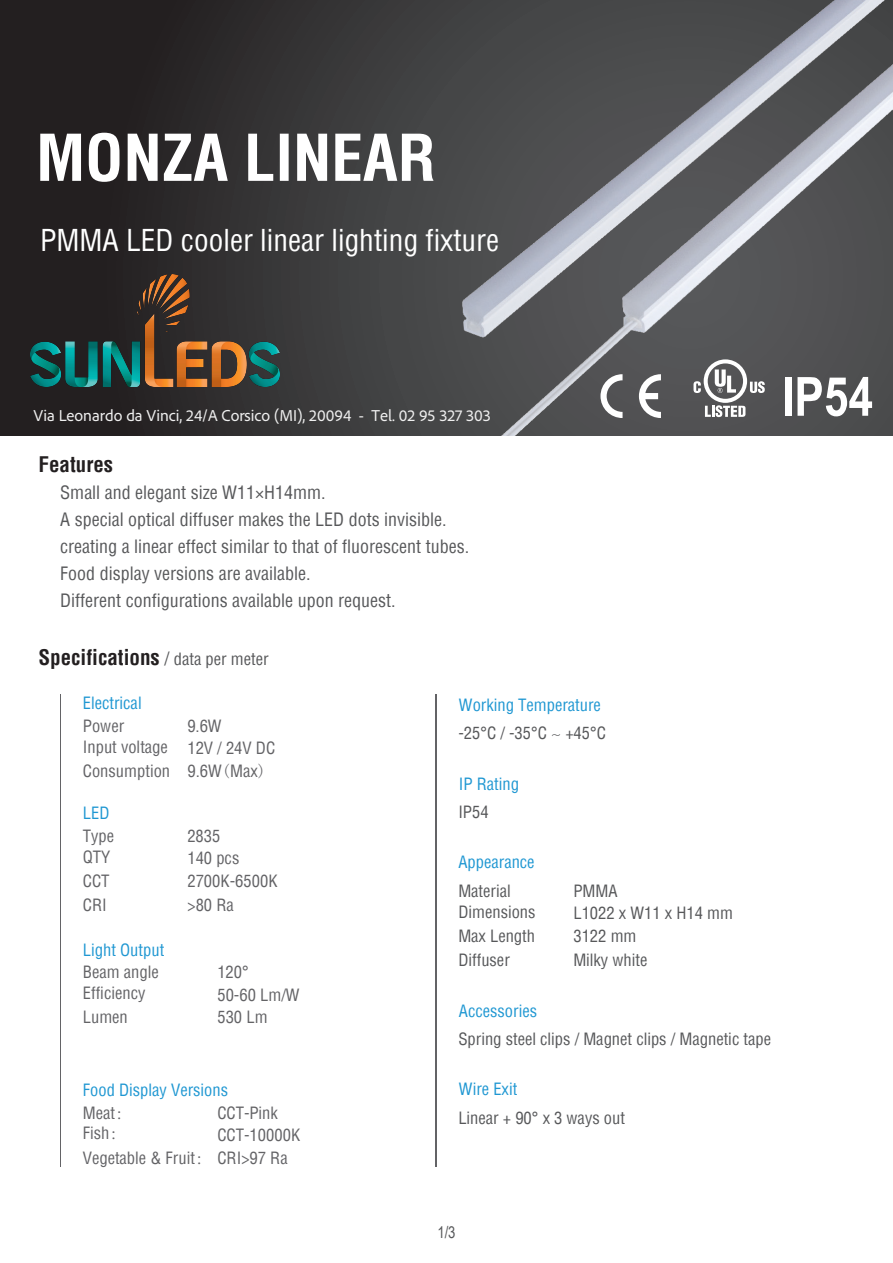
<style>
.page{position:relative;width:893px;height:1263px;background:#fff}
.page>*{position:absolute;margin:0;border:0;box-sizing:border-box;transform-origin:0 0}
.t1{font:700 condensed 62.85px "Helvetica";color:#fff}
.t2{font:700 54px "Arial Narrow";color:#fff}
.t3{font:condensed 29.4px "Helvetica";color:#fff}
.t4{font:700 condensed 21px "Helvetica";color:#231f20}
.t5{font:condensed 18px/27px "Helvetica";color:#57585a}
.t6{font:condensed 16.5px/22.5px "Helvetica";color:#636366}
.t7{font:condensed 16.5px/22.5px "Helvetica";color:#57585a}
.t8{font:condensed 16.5px/28.5px "Helvetica";color:#1f97d2}
.t9{font:16.5px "Adobe Clean";color:#efefef}
.t10{font:16.5px "Arial";color:#57585a;scale:.79 1}
.s1{font-weight:400;font-size:18px;color:#57585a}
.s2{font-weight:400;font-size:16.5px;color:#57585a}
.s3{font-family:"Sim Sun Ext B";font-stretch:normal}
.s4{color:#636366}
.s5{font-family:"Adobe Song Std";font-weight:300;font-stretch:normal;color:#636366}
.s6{font-family:"Adobe Song Std";font-weight:300;font-stretch:normal}
.s7{color:#57585a}
.s8{font-family:"Adobe Song Std";font-weight:300;font-stretch:normal;color:#57585a}
</style>
<div class="page">
<div style="left:0;top:0;width:893px;height:435px;background:#231f20"></div>
<img style="left:201px;top:0;width:692px;height:435px">
<hr style="left:60px;top:694px;width:1px;height:472px;background:#636366">
<hr style="left:436px;top:694px;width:1px;height:472px;background:#636366">
<svg style="left:693px;top:359px;width:72px;height:58px;background:#838385"></svg>
<svg style="left:600px;top:374px;width:61px;height:44px;background:#858587"></svg>
<img style="left:30px;top:275px;width:250px;height:111px">
<h1 class="t1" style="left:36px;top:116px;width:402px">MONZA LINEAR</h1>
<h3 class="t3" style="left:40px;top:221px;width:460px">PMMA LED cooler linear lighting fixture</h3>
<p class="t9" style="left:34px;top:405px;width:459px">Via Leonardo da Vinci, 24/A Corsico (MI), 20094 - Tel. 02 95 327 303</p>
<p class="t4" style="left:39px;top:450px;width:76px">Features</p>
<p class="t5" style="left:60px;top:479px;width:410px">Small and elegant size W11×H14mm.<br>A special optical diffuser makes the LED dots invisible. creating a linear effect similar to that of fluorescent tubes.<br>Food display versions are available.<br>Different configurations available upon request.</p>
<h2 class="t2" style="left:782px;top:356px;width:93px">IP54</h2>
<p class="t4" style="left:39px;top:643px;width:232px">Specifications <span class="s1">/</span> <span class="s2">data per meter</span></p>
<p class="t8" style="left:83px;top:689px;width:60px">Electrical</p>
<p class="t6" style="left:83px;top:714px;width:43px">Power</p>
<p class="t6" style="left:187px;top:714px;width:36px">9.6W</p>
<p class="t6" style="left:83px;top:759px;width:89px">Consumption</p>
<p class="t6" style="left:83px;top:735px;width:87px">Input voltage</p>
<p class="t6" style="left:187px;top:737px;width:89px">12V / 24V DC<br>9.6W<span class="s3">(</span>Max<span class="s3">)</span></p>
<p class="t8" style="left:83px;top:799px;width:28px">LED</p>
<p class="t6" style="left:83px;top:824px;width:33px">Type</p>
<p class="t6" style="left:187px;top:824px;width:35px">2835</p>
<p class="t6" style="left:83px;top:869px;width:28px">CCT</p>
<p class="t6" style="left:83px;top:845px;width:29px">QTY</p>
<p class="t6" style="left:83px;top:893px;width:25px">CRI</p>
<p class="t6" style="left:187px;top:893px;width:48px">&gt;80 Ra</p>
<p class="t6" style="left:187px;top:847px;width:92px">140 pcs<br>2700K-6500K</p>
<p class="t8" style="left:83px;top:935px;width:83px">Light Output</p>
<p class="t6" style="left:83px;top:960px;width:77px">Beam angle</p>
<p class="t6" style="left:217px;top:960px;width:33px">120°</p>
<p class="t6" style="left:83px;top:1005px;width:47px">Lumen</p>
<p class="t6" style="left:83px;top:981px;width:64px">Efficiency</p>
<p class="t6" style="left:217px;top:983px;width:84px">50-60 Lm/W<br>530 Lm</p>
<p class="t8" style="left:83px;top:1078px;width:147px;line-height:22.5px">Food Display Versions<br><span class="s4">Meat</span><span class="s5">：</span></p>
<p class="t6" style="left:217px;top:1101px;width:62px">CCT-Pink</p>
<p class="t6" style="left:83px;top:1146px;width:206px">Vegetable &amp; Fruit<span class="s6">：</span> CRI&gt;97 Ra</p>
<p class="t6" style="left:83px;top:1122px;width:45px">Fish<span class="s6">：</span></p>
<p class="t6" style="left:217px;top:1123px;width:84px">CCT-10000K</p>
<p class="t8" style="left:458px;top:690px;width:149px">Working Temperature <span class="s7">-25°C / -35°C</span> <span class="s8">~</span> <span class="s7">+45°C</span></p>
<p class="t8" style="left:459px;top:769px;width:62px">IP Rating</p>
<p class="t7" style="left:458px;top:800px;width:32px">IP54</p>
<p class="t8" style="left:458px;top:848px;width:78px">Appearance</p>
<p class="t7" style="left:458px;top:879px;width:54px">Material</p>
<p class="t7" style="left:573px;top:879px;width:46px">PMMA</p>
<p class="t7" style="left:458px;top:924px;width:78px">Max Length</p>
<p class="t7" style="left:458px;top:900px;width:79px">Dimensions</p>
<p class="t7" style="left:458px;top:949px;width:53px">Diffuser</p>
<p class="t7" style="left:573px;top:949px;width:76px">Milky white</p>
<p class="t7" style="left:573px;top:902px;width:161px">L1022 x W11 x H14 mm<br>3122 mm</p>
<p class="t8" style="left:459px;top:996px;width:80px">Accessories</p>
<p class="t7" style="left:458px;top:1027px;width:314px">Spring steel clips / Magnet clips / Magnetic tape</p>
<p class="t8" style="left:459px;top:1075px;width:60px">Wire Exit</p>
<p class="t7" style="left:458px;top:1106px;width:168px">Linear + 90° x 3 ways out</p>
<p class="t10" style="left:437px;top:1220px;width:24px">1/3</p>
</div>
